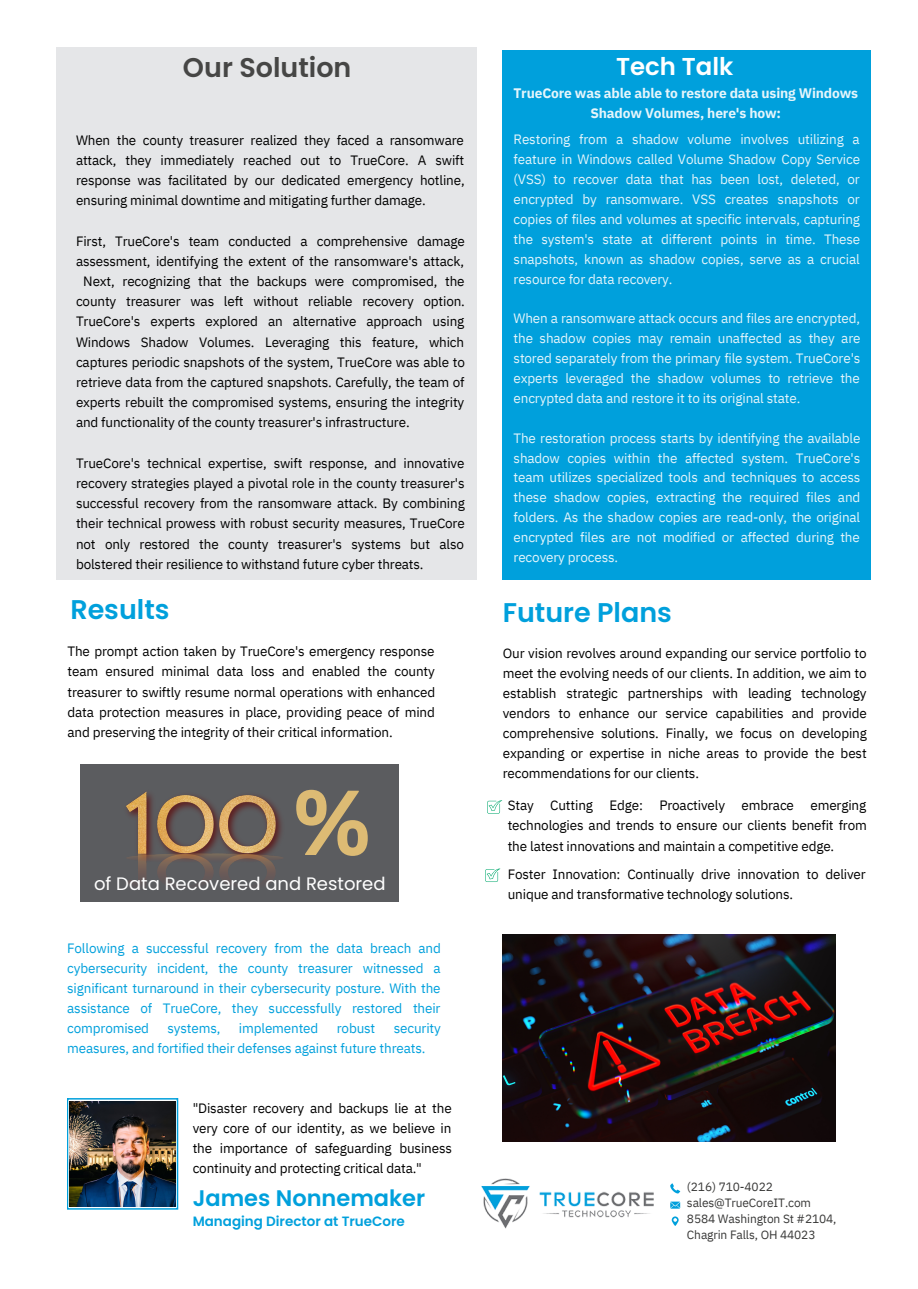
<style>
.page{position:relative;width:918px;height:1289px;background:#fff}
.page>*{position:absolute;margin:0;border:0;box-sizing:border-box;transform-origin:0 0}
.t1{font:700 90px "Canva Sans";color:#ddbb74}
.t2{font:600 27px "Poppins";color:#00a0dc}
.t3{font:600 27px "Poppins";color:#464645}
.t4{font:600 24.45px "Poppins";color:#fff}
.t5{font:600 22.5px "Poppins";color:#00a0dc}
.t6{font:18px "Poppins";color:#fff}
.t7{font:700 13.8px/20.2px "IBM Plex Sans";letter-spacing:-.01em;color:#fff;text-align:center}
.t8{font:13.5px/20.2px "IBM Plex Sans";letter-spacing:-.01em;color:#000;text-align:justify}
.t9{font:13.5px/20px "IBM Plex Sans";letter-spacing:-.01em;color:#fff;text-align:justify}
.t10{font:13.5px/20px "IBM Plex Sans";letter-spacing:-.01em;color:#00a0dc;text-align:justify}
.t11{font:600 13.5px "Poppins";color:#00a0dc}
.t12{font:12px/16px "IBM Plex Sans";letter-spacing:-.01em;color:#383837}
</style>
<div class="page">
<svg style="left:487px;top:800px;width:15px;height:13px"></svg>
<svg style="left:485px;top:868px;width:15px;height:13px"></svg>
<svg style="left:670px;top:1183px;width:10px;height:10px"></svg>
<svg style="left:670px;top:1201px;width:10px;height:7px"></svg>
<svg style="left:672px;top:1216px;width:7px;height:9px"></svg>
<img style="left:503px;top:934px;width:333px;height:207px">
<svg style="left:67px;top:1098px;width:111px;height:111px"></svg>
<img style="left:481px;top:1178px;width:173px;height:51px">
<div style="left:56px;top:48px;width:420px;height:531px;background:#e5e6e8"></div>
<div style="left:503px;top:50px;width:368px;height:529px;background:#00a0dc"></div>
<div style="left:81px;top:764px;width:318px;height:137px;background:#5b5c5f"></div>
<img style="left:126px;top:791px;width:157px;height:88px">
<img style="left:70px;top:1101px;width:106px;height:105px">
<p class="t3" style="left:183px;top:49px;width:170px">Our Solution</p>
<p class="t8" style="left:76px;top:129px;width:390px">When the county treasurer realized they faced a ransomware attack, they immediately reached out to TrueCore. A swift response was facilitated by our dedicated emergency hotline, ensuring minimal downtime and mitigating further damage.</p>
<p class="t8" style="left:76px;top:230px;width:390px">First, TrueCore's team conducted a comprehensive damage</p>
<p class="t8" style="left:76px;top:250px;width:390px">assessment, identifying the extent of the ransomware's attack,</p>
<p class="t8" style="left:83px;top:271px;width:383px">Next, recognizing that the backups were compromised, the</p>
<p class="t8" style="left:76px;top:291px;width:390px">county treasurer was left without reliable recovery option.</p>
<p class="t8" style="left:76px;top:311px;width:390px">TrueCore's experts explored an alternative approach using</p>
<p class="t8" style="left:76px;top:331px;width:390px">Windows Shadow Volumes. Leveraging this feature, which</p>
<p class="t8" style="left:76px;top:351px;width:390px">captures periodic snapshots of the system, TrueCore was able to</p>
<p class="t8" style="left:76px;top:371px;width:390px">retrieve data from the captured snapshots. Carefully, the team of</p>
<p class="t8" style="left:76px;top:392px;width:390px">experts rebuilt the compromised systems, ensuring the integrity</p>
<p class="t8" style="left:76px;top:412px;width:335px">and functionality of the county treasurer's infrastructure.</p>
<p class="t8" style="left:76px;top:452px;width:390px">TrueCore's technical expertise, swift response, and innovative recovery strategies played a pivotal role in the county treasurer's successful recovery from the ransomware attack. By combining their technical prowess with robust security measures, TrueCore not only restored the county treasurer's systems but also bolstered their resilience to withstand future cyber threats.</p>
<p class="t4" style="left:616px;top:49px;width:119px">Tech Talk</p>
<p class="t7" style="left:513px;top:83px;width:346px">TrueCore was able able to restore data using Windows<br>Shadow Volumes, here's how:</p>
<p class="t9" style="left:514px;top:129px;width:348px">Restoring from a shadow volume involves utilizing a feature in Windows called Volume Shadow Copy Service (VSS) to recover data that has been lost, deleted, or encrypted by ransomware. VSS creates snapshots or copies of files and volumes at specific intervals, capturing the system's state at different points in time. These snapshots, known as shadow copies, serve as a crucial resource for data recovery.</p>
<p class="t9" style="left:514px;top:308px;width:348px">When a ransomware attack occurs and files are encrypted, the shadow copies may remain unaffected as they are stored separately from the primary file system. TrueCore's experts leveraged the shadow volumes to retrieve the encrypted data and restore it to its original state.</p>
<p class="t9" style="left:514px;top:427px;width:348px">The restoration process starts by identifying the available shadow copies within the affected system. TrueCore's team utilizes specialized tools and techniques to access these shadow copies, extracting the required files and folders. As the shadow copies are read-only, the original encrypted files are not modified or affected during the recovery process.</p>
<p class="t2" style="left:70px;top:591px;width:101px">Results</p>
<p class="t2" style="left:503px;top:593px;width:171px">Future Plans</p>
<p class="t8" style="left:68px;top:640px;width:369px">The prompt action taken by TrueCore's emergency response team ensured minimal data loss and enabled the county treasurer to swiftly resume normal operations with enhanced data protection measures in place, providing peace of mind and preserving the integrity of their critical information.</p>
<p class="t1" style="left:293px;top:758px;width:79px">%</p>
<p class="t6" style="left:94px;top:870px;width:293px">of Data Recovered and Restored</p>
<p class="t10" style="left:67px;top:937px;width:375px">Following a successful recovery from the data breach and cybersecurity incident, the county treasurer witnessed a significant turnaround in their cybersecurity posture. With the assistance of TrueCore, they successfully restored their compromised</p>
<p class="t10" style="left:67px;top:1017px;width:375px;text-indent:327px">security measures, and fortified their defenses against future threats.</p>
<p class="t10" style="left:168px;top:1017px;width:55px">systems,</p>
<p class="t10" style="left:239px;top:1017px;width:81px">implemented</p>
<p class="t10" style="left:337px;top:1017px;width:40px">robust</p>
<p class="t8" style="left:193px;top:1097px;width:261px">"Disaster recovery and backups lie at the very core of our identity, as we believe in the importance of safeguarding business continuity and protecting critical data."</p>
<p class="t5" style="left:193px;top:1182px;width:234px">James Nonnemaker</p>
<p class="t11" style="left:193px;top:1211px;width:214px">Managing Director at TrueCore</p>
<p class="t8" style="left:503px;top:642px;width:366px">Our vision revolves around expanding our service portfolio to meet the evolving needs of our clients. In addition, we aim to establish strategic partnerships with leading technology vendors to enhance our service capabilities and provide comprehensive solutions. Finally, we focus on developing expanding or expertise in niche areas to provide the best recommendations for our clients.</p>
<p class="t8" style="left:508px;top:794px;width:361px">Stay Cutting Edge: Proactively embrace emerging technologies and trends to ensure our clients benefit from the latest innovations and maintain a competitive edge.</p>
<p class="t8" style="left:508px;top:863px;width:360px">Foster Innovation: Continually drive innovation to deliver unique and transformative technology solutions.</p>
<p class="t12" style="left:687px;top:1177px;width:87px">(216) 710-4022</p>
<p class="t12" style="left:687px;top:1193px;width:126px">sales@TrueCoreIT.com</p>
<p class="t12" style="left:687px;top:1209px;width:151px">8584 Washington St #2104,<br>Chagrin Falls, OH 44023</p>
</div>
